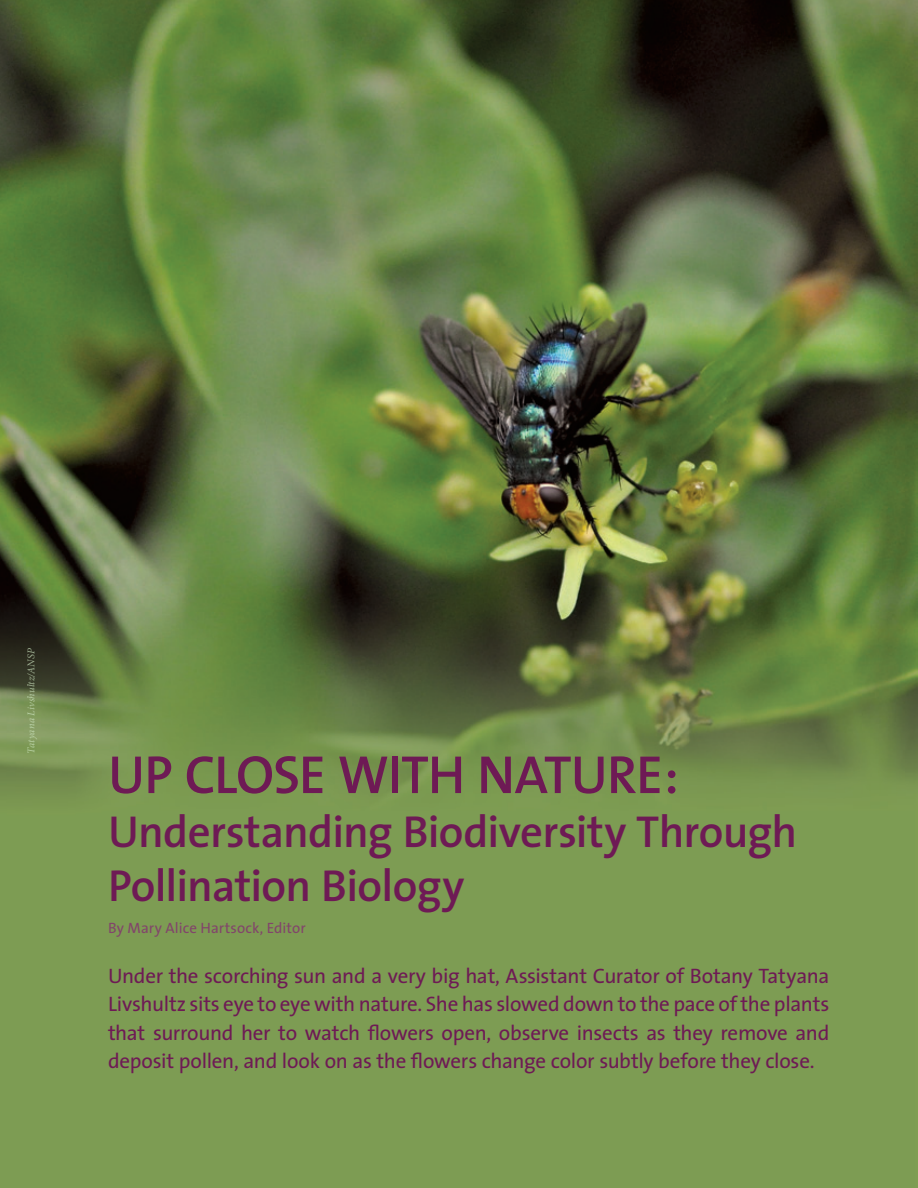
<style>
.page{position:relative;width:918px;height:1188px;background:#fff}
.page>*{position:absolute;margin:0;border:0;box-sizing:border-box;transform-origin:0 0}
.t1{font:54px "The Sans Semi Bold Caps";letter-spacing:-.02em;color:#6e1a55}
.t2{font:600 45px/54px "The Sans";letter-spacing:-.015em;color:#6e1a55}
.t3{font:21px/28.5px "The Sans";letter-spacing:-.015em;color:#6e1a55;text-align:justify}
.t4{font:15px "The Sans";letter-spacing:.01em;color:#82446b}
.t5{font:italic 10.5px "Minion Pro";letter-spacing:.01em;color:#cee6c1}
</style>
<div class="page">
<img style="left:0;top:0;width:918px;height:1188px">
<p class="t5" style="left:24px;top:754px;width:107px;rotate:-90deg">Tatyana Livshultz/ANSP</p>
<h1 class="t1" style="left:108px;top:730px;width:572px">UP CLOSE WITH NATURE:</h1>
<h2 class="t2" style="left:108px;top:804px;width:691px">Understanding Biodiversity Through<br>Pollination Biology</h2>
<p class="t4" style="left:108px;top:915px;width:199px">By Mary Alice Hartsock, Editor</p>
<p class="t3" style="left:108px;top:961px;width:723px">Under the scorching sun and a very big hat, Assistant Curator of Botany Tatyana Livshultz sits eye to eye with nature. She has slowed down to the pace of the plants that surround her to watch flowers open, observe insects as they remove and deposit pollen, and look on as the flowers change color subtly before they close.</p>
</div>
